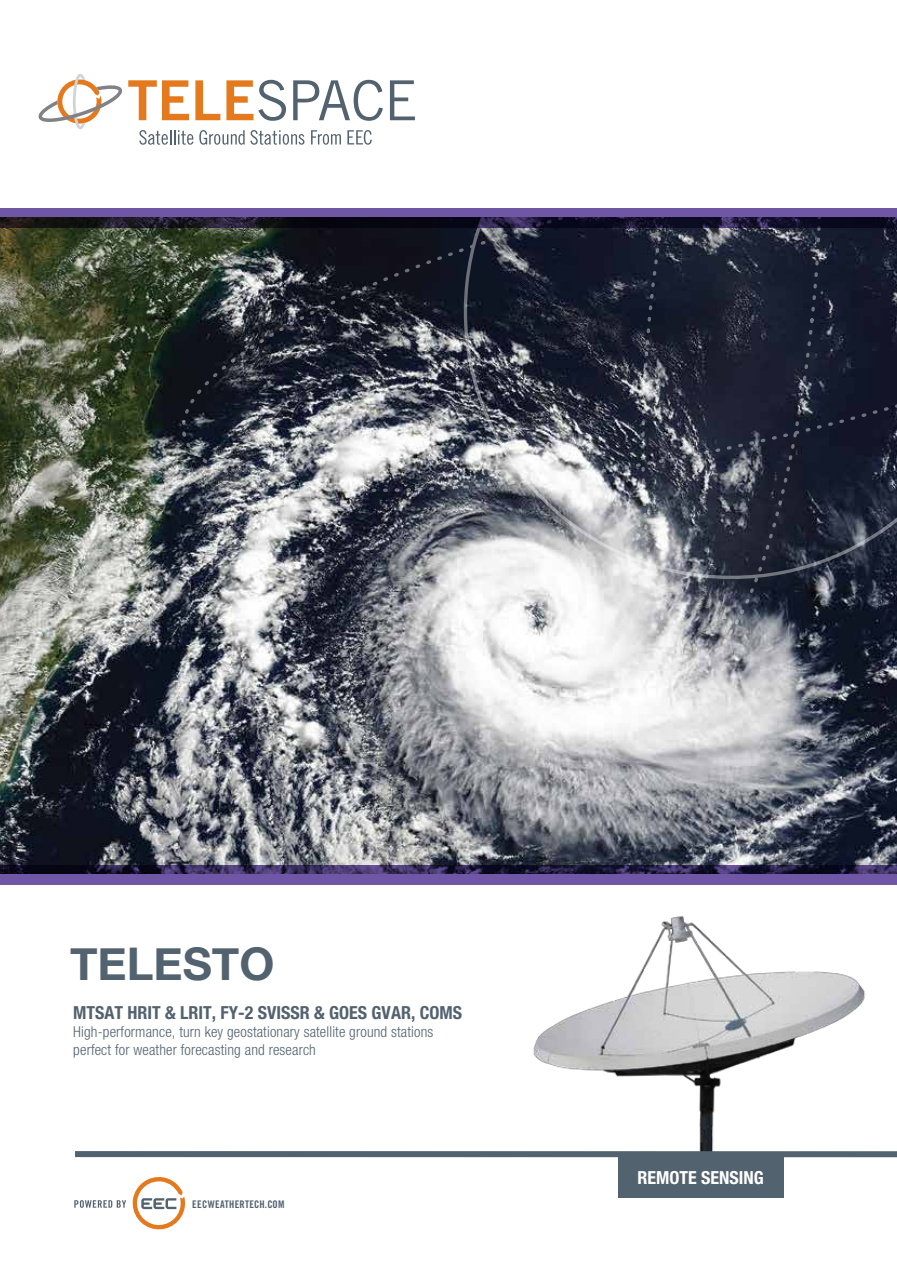
<style>
.page{position:relative;width:897px;height:1264px;background:#fff}
.page>*{position:absolute;margin:0;border:0;box-sizing:border-box;transform-origin:0 0}
.t1{font:700 45px "Helvetica Neue";color:#53626f}
.t2{font:700 condensed 18px "Helvetica Neue";color:#53626f}
.t3{font:700 condensed 18px "Helvetica Neue";color:#fff}
.t4{font:300 condensed 15px/18px "Helvetica Neue";letter-spacing:.01em;color:#53626f}
.t5{font:10.5px "Trade Gothic Bold Cond Twenty";letter-spacing:.03em;color:#53626f}
</style>
<div class="page">
<img style="left:0;top:228px;width:896px;height:637px">
<svg style="left:630px;top:591px;width:202px;height:70px"></svg>
<svg style="left:182px;top:228px;width:269px;height:285px"></svg>
<svg style="left:451px;top:228px;width:445px;height:363px"></svg>
<svg style="left:0;top:208px;width:896px;height:20px"></svg>
<svg style="left:390px;top:80px;width:25px;height:40px"></svg>
<svg style="left:38px;top:74px;width:345px;height:71px"></svg>
<div style="left:618px;top:1155px;width:165px;height:42px;background:#53626f"></div>
<svg style="left:0;top:865px;width:896px;height:20px"></svg>
<svg style="left:74px;top:1177px;width:111px;height:53px"></svg>
<img style="left:497px;top:875px;width:374px;height:285px">
<div style="left:75px;top:1151px;width:821px;height:6px;background:#53626f"></div>
<p class="t1" style="left:70px;top:929px;width:206px">TELESTO</p>
<p class="t2" style="left:73px;top:1001px;width:390px">MTSAT HRIT &amp; LRIT, FY-2 SVISSR &amp; GOES GVAR, COMS</p>
<p class="t4" style="left:73px;top:1022px;width:361px">High-performance, turn key geostationary satellite ground stations perfect for weather forecasting and research</p>
<p class="t5" style="left:192px;top:1197px;width:94px">EECWEATHERTECH.COM</p>
<p class="t3" style="left:637px;top:1167px;width:128px">REMOTE SENSING</p>
</div>
